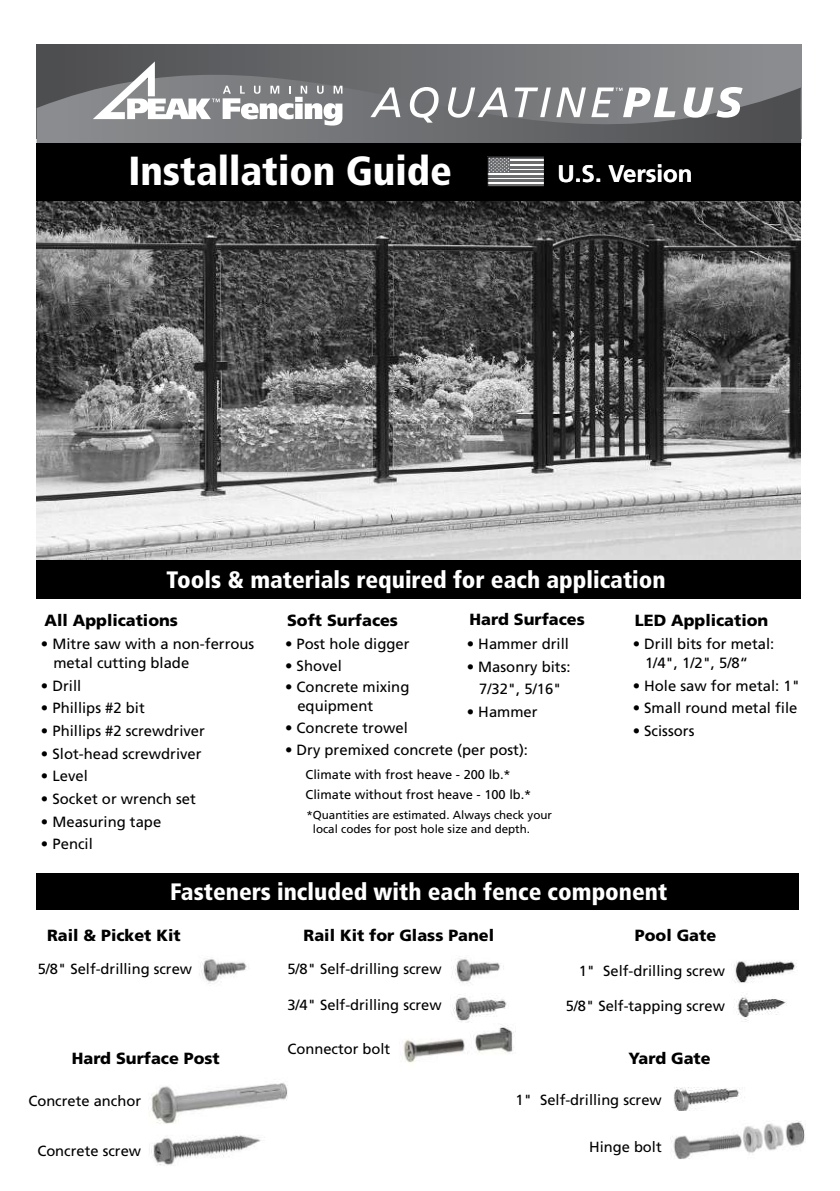
<style>
.page{position:relative;width:840px;height:1191px;background:#fff}
.page>*{position:absolute;margin:0;border:0;box-sizing:border-box;transform-origin:0 0}
.t1{font:900 condensed 40.6px "Frutiger LT Std";color:#fff}
.t2{font:700 24px "Frutiger";color:#fff}
.t3{font:900 condensed 23.8px "Frutiger LT Std";color:#fff}
.t4{font:900 16.2px "Frutiger LT Std";color:#000}
.t5{font:14.8px/18.8px "Frutiger LT Std";color:#000}
.t6{font:14.6px "Frutiger LT Std";color:#000}
.t7{font:12.8px/19.6px "Frutiger LT Std";color:#000}
.t8{font:11.6px/14px "Frutiger LT Std";color:#000}
</style>
<div class="page">
<img style="left:36px;top:201px;width:764px;height:359px">
<div style="left:37px;top:44px;width:763px;height:94px;background:linear-gradient(to right,#4d4e50,#8d8f92)"></div>
<svg style="left:37px;top:75px;width:763px;height:68px;background:#6e7072"></svg>
<div style="left:36px;top:143px;width:764px;height:58px;background:#000"></div>
<div style="left:36px;top:560px;width:764px;height:39px;background:#000"></div>
<div style="left:36px;top:873px;width:762px;height:37px;background:#000"></div>
<svg style="left:489px;top:159px;width:53px;height:25px"></svg>
<hr style="left:487px;top:184px;width:57px;height:3px;background:#696b6d">
<hr style="left:487px;top:180px;width:57px;height:2px;background:#696b6d">
<hr style="left:487px;top:175px;width:57px;height:2px;background:#696b6d">
<hr style="left:487px;top:171px;width:57px;height:2px;background:#696b6d">
<hr style="left:487px;top:166px;width:57px;height:2px;background:#696b6d">
<hr style="left:487px;top:161px;width:57px;height:3px;background:#696b6d">
<div style="left:487px;top:157px;width:23px;height:16px;background:#696a6d"></div>
<div style="left:487px;top:157px;width:57px;height:30px;border:1px solid #000"></div>
<svg style="left:488px;top:157px;width:21px;height:15px"></svg>
<svg style="left:93px;top:61px;width:249px;height:65px"></svg>
<svg style="left:370px;top:87px;width:30px;height:30px"></svg>
<svg style="left:409px;top:87px;width:29px;height:36px"></svg>
<svg style="left:447px;top:87px;width:60px;height:31px"></svg>
<svg style="left:514px;top:87px;width:36px;height:30px"></svg>
<svg style="left:556px;top:87px;width:29px;height:30px"></svg>
<svg style="left:683px;top:87px;width:59px;height:31px"></svg>
<svg style="left:591px;top:87px;width:84px;height:30px"></svg>
<img style="left:151px;top:1135px;width:114px;height:31px">
<img style="left:148px;top:1083px;width:140px;height:41px">
<img style="left:199px;top:957px;width:48px;height:27px">
<img style="left:402px;top:1024px;width:112px;height:39px">
<img style="left:670px;top:1120px;width:135px;height:39px">
<img style="left:731px;top:960px;width:66px;height:23px">
<img style="left:734px;top:995px;width:53px;height:27px">
<img style="left:674px;top:1087px;width:69px;height:24px">
<img style="left:453px;top:994px;width:54px;height:28px">
<img style="left:451px;top:957px;width:49px;height:26px">
<h1 class="t1" style="left:128px;top:146px;width:325px">Installation Guide</h1>
<h2 class="t2" style="left:557px;top:159px;width:136px">U.S. Version</h2>
<h3 class="t3" style="left:166px;top:565px;width:500px">Tools &amp; materials required for each application</h3>
<p class="t4" style="left:44px;top:611px;width:135px">All Applications</p>
<p class="t5" style="left:53px;top:635px;width:202px;text-indent:-12px">• Mitre saw with a non-ferrous metal cutting blade</p>
<p class="t5" style="left:41px;top:676px;width:42px">• Drill</p>
<p class="t5" style="left:41px;top:699px;width:105px">• Phillips #2 bit</p>
<p class="t5" style="left:41px;top:721px;width:165px">• Phillips #2 screwdriver</p>
<p class="t5" style="left:41px;top:744px;width:162px">• Slot-head screwdriver</p>
<p class="t5" style="left:41px;top:767px;width:48px">• Level</p>
<p class="t5" style="left:41px;top:789px;width:156px">• Socket or wrench set</p>
<p class="t5" style="left:41px;top:812px;width:122px">• Measuring tape</p>
<p class="t5" style="left:41px;top:834px;width:53px">• Pencil</p>
<p class="t4" style="left:287px;top:610px;width:112px">Soft Surfaces</p>
<p class="t4" style="left:469px;top:610px;width:117px">Hard Surfaces</p>
<p class="t5" style="left:285px;top:634px;width:126px">• Post hole digger</p>
<p class="t5" style="left:285px;top:656px;width:58px">• Shovel</p>
<p class="t5" style="left:297px;top:678px;width:113px;text-indent:-12px">• Concrete mixing equipment</p>
<p class="t5" style="left:285px;top:718px;width:124px">• Concrete trowel</p>
<p class="t5" style="left:285px;top:740px;width:244px">• Dry premixed concrete (per post):</p>
<p class="t5" style="left:466px;top:634px;width:104px">• Hammer drill</p>
<p class="t5" style="left:466px;top:655px;width:105px;line-height:22.6px;text-align:center">• Masonry bits:<br>7/32", 5/16"</p>
<p class="t5" style="left:466px;top:702px;width:72px">• Hammer</p>
<p class="t7" style="left:305px;top:765px;width:227px">Climate with frost heave - 200 lb.*<br>Climate without frost heave - 100 lb.*</p>
<p class="t8" style="left:312px;top:808px;width:241px;text-indent:-6px">*Quantities are estimated. Always check your local codes for post hole size and depth.</p>
<p class="t4" style="left:634px;top:610px;width:135px">LED Application</p>
<p class="t5" style="left:644px;top:634px;width:131px;text-indent:-12px">• Drill bits for metal:<br>1/4", 1/2", 5/8“</p>
<p class="t5" style="left:632px;top:676px;width:169px">• Hole saw for metal: 1"</p>
<p class="t5" style="left:632px;top:698px;width:166px">• Small round metal file</p>
<p class="t5" style="left:632px;top:721px;width:63px">• Scissors</p>
<h3 class="t3" style="left:170px;top:877px;width:498px">Fasteners included with each fence component</h3>
<p class="t4" style="left:47px;top:926px;width:135px">Rail &amp; Picket Kit</p>
<p class="t4" style="left:303px;top:926px;width:192px">Rail Kit for Glass Panel</p>
<p class="t4" style="left:634px;top:926px;width:83px">Pool Gate</p>
<p class="t6" style="left:578px;top:962px;width:148px">1" Self-drilling screw</p>
<p class="t6" style="left:565px;top:997px;width:161px">5/8" Self-tapping screw</p>
<p class="t6" style="left:38px;top:960px;width:156px">5/8" Self-drilling screw</p>
<p class="t6" style="left:287px;top:960px;width:156px">5/8" Self-drilling screw</p>
<p class="t6" style="left:287px;top:996px;width:156px">3/4" Self-drilling screw</p>
<p class="t6" style="left:287px;top:1040px;width:104px">Connector bolt</p>
<p class="t4" style="left:72px;top:1048px;width:149px">Hard Surface Post</p>
<p class="t4" style="left:628px;top:1048px;width:84px">Yard Gate</p>
<p class="t6" style="left:28px;top:1092px;width:114px">Concrete anchor</p>
<p class="t6" style="left:37px;top:1141px;width:105px">Concrete screw</p>
<p class="t6" style="left:515px;top:1090px;width:148px">1" Self-drilling screw</p>
<p class="t6" style="left:588px;top:1138px;width:74px">Hinge bolt</p>
</div>
